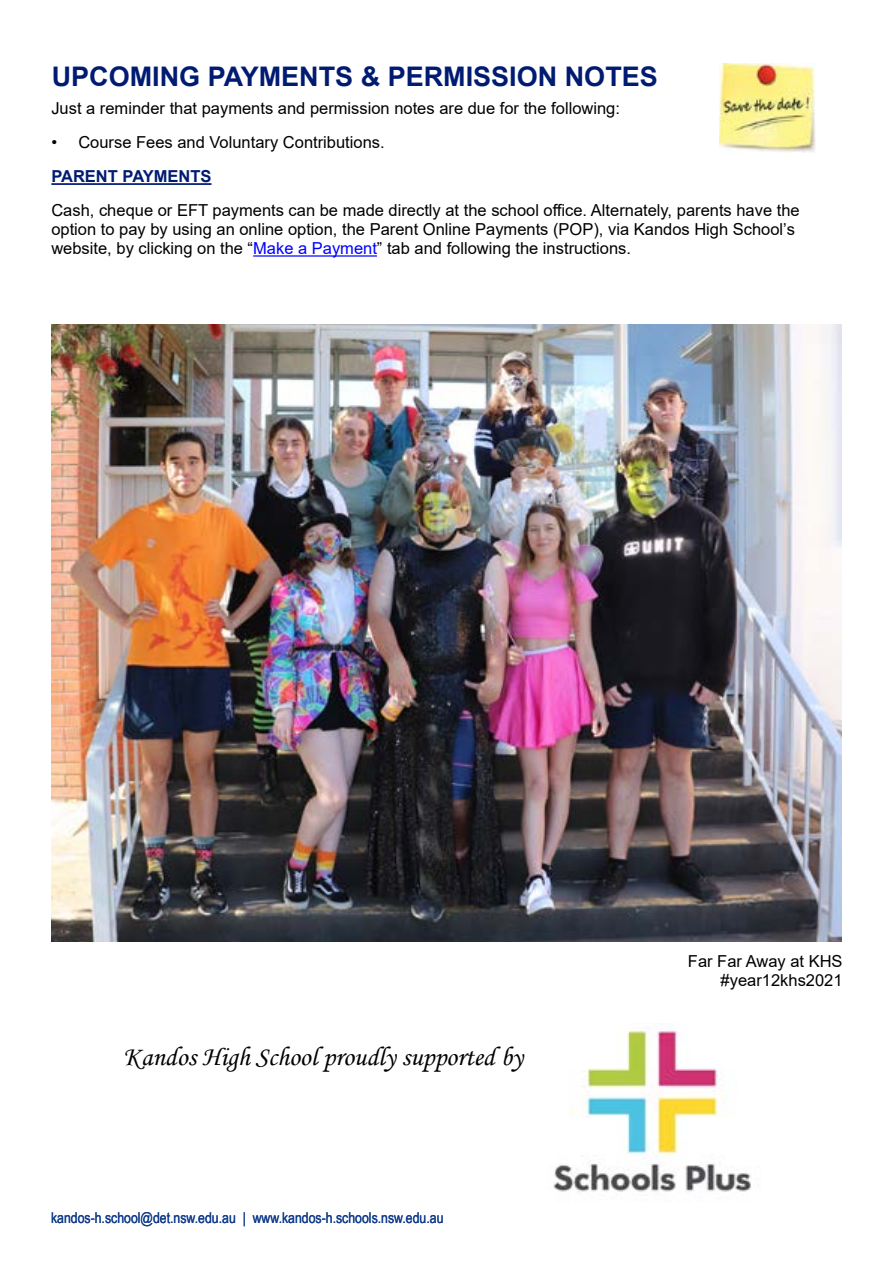
<style>
.page{position:relative;width:893px;height:1263px;background:#fff}
.page>*{position:absolute;margin:0;border:0;box-sizing:border-box;transform-origin:0 0}
.t1{font:27px "Monotype Corsiva";color:#000}
.t2{font:700 27px "Arial";color:#001b72}
.t3{font:16.5px/18.9px "Arial";color:#000}
.t4{font:700 16.5px "Arial";color:#001b72}
.t5{font:15px "Arial Narrow";color:#133d8d}
.s1{color:#00f}
</style>
<div class="page">
<img style="left:553px;top:1023px;width:198px;height:169px">
<img style="left:52px;top:325px;width:790px;height:616px">
<img style="left:719px;top:64px;width:96px;height:89px">
<hr style="left:51px;top:183px;width:161px;height:2px;background:#001b72">
<hr style="left:253px;top:255px;width:124px;height:2px;background:#00f">
<h1 class="t2" style="left:52px;top:58px;width:608px">UPCOMING PAYMENTS &amp; PERMISSION NOTES</h1>
<p class="t3" style="left:51px;top:99px;width:570px">Just a reminder that payments and permission notes are due for the following:</p>
<p class="t3" style="left:51px;top:133px;width:335px">• Course Fees and Voluntary Contributions.</p>
<p class="t4" style="left:51px;top:165px;width:162px">PARENT PAYMENTS</p>
<p class="t3" style="left:51px;top:201px;width:750px">Cash, cheque or EFT payments can be made directly at the school office. Alternately, parents have the option to pay by using an online option, the Parent Online Payments (POP), via Kandos High School’s website, by clicking on the “<span class="s1">Make a Payment</span>” tab and following the instructions.</p>
<h1 class="t1" style="left:123px;top:1040px;width:401px">Kandos High School proudly supported by</h1>
<p class="t5" style="left:51px;top:1206px;width:394px">kandos-h.school@det.nsw.edu.au | www.kandos-h.schools.nsw.edu.au</p>
<p class="t3" style="left:688px;top:952px;width:156px;text-align:right">Far Far Away at KHS #year12khs2021</p>
</div>
